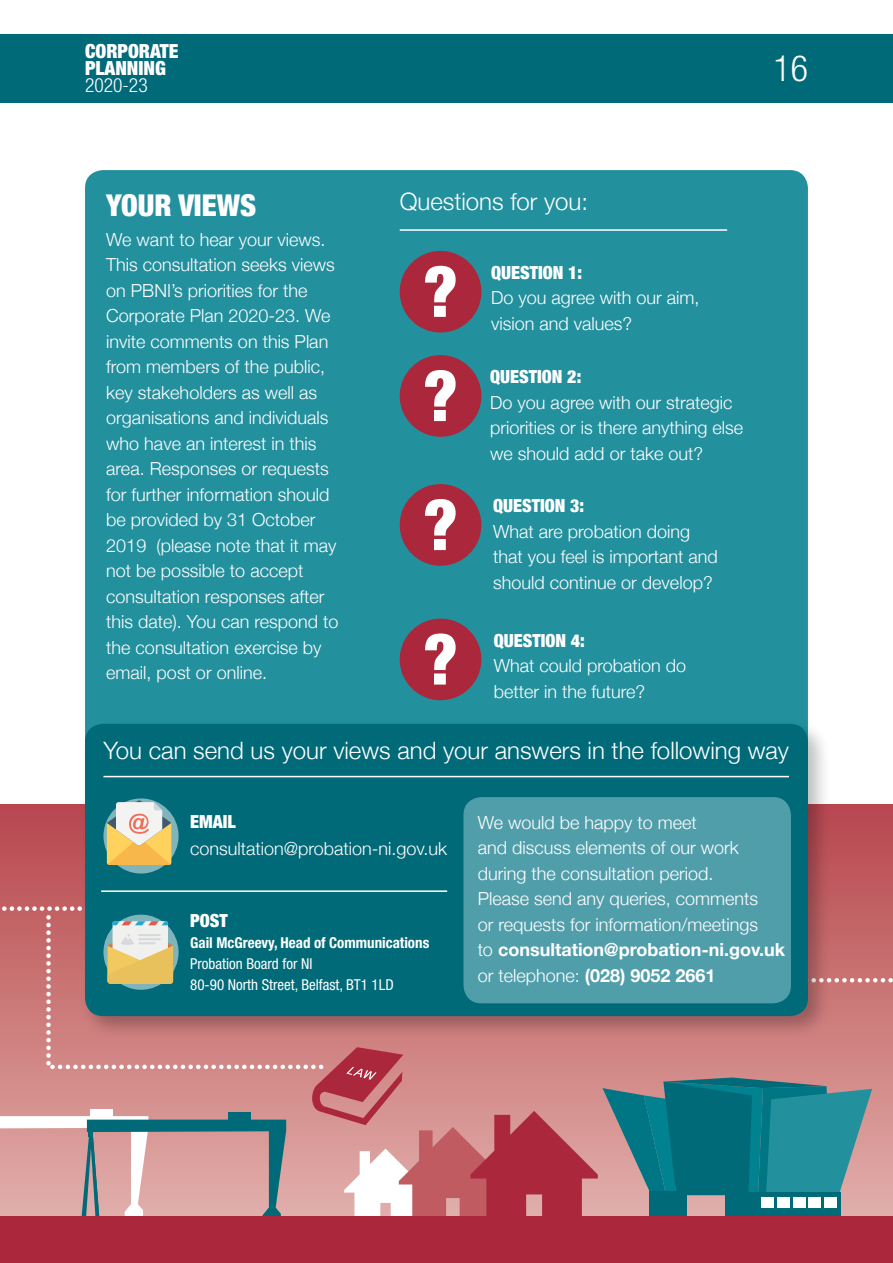
<style>
.page{position:relative;width:893px;height:1263px;background:#fff}
.page>*{position:absolute;margin:0;border:0;box-sizing:border-box;transform-origin:0 0}
.t1{font:900 condensed 70.2px "Helvetica Neue";color:#fff}
.t2{font:300 condensed 36px "Helvetica Neue LT Std";color:#fff}
.t3{font:900 condensed 30px "Helvetica Neue";color:#fff}
.t4{font:300 24px "Helvetica Neue";color:#fff}
.t5{font:900 condensed 19.5px/17.2px "Helvetica Neue LT Std";color:#fff}
.Body{font:300 18px/25.5px "Helvetica Neue";color:#fff}
.Body-2{font:900 condensed 18px "Helvetica Neue";color:#fff}
.Body-3{font:condensed 15px/21px "Helvetica Neue LT Std";color:#fff}
.s1{font-weight:300}
.s2{font-weight:900;font-stretch:condensed}
.s3{font-weight:700}
</style>
<div class="page">
<div style="left:85px;top:170px;width:723px;height:651px;background:#23909e;border-radius:18px"></div>
<svg style="left:0;top:804px;width:893px;height:412px;background:#cb7879"></svg>
<svg style="left:0;top:906px;width:80px;height:5px"></svg>
<div style="left:90px;top:1109px;width:23px;height:10px;background:#fff"></div>
<div style="left:228px;top:1112px;width:23px;height:11px;background:#006a79"></div>
<svg style="left:0;top:1116px;width:286px;height:100px;background:#bfa2a2"></svg>
<svg style="left:312px;top:1047px;width:560px;height:169px;background:#958086"></svg>
<div style="left:0;top:1216px;width:893px;height:47px;background:#ab273b"></div>
<svg style="left:44px;top:913px;width:288px;height:158px;background:#d18686"></svg>
<div style="left:400px;top:484px;width:81px;height:82px;background:#ab273b;border-radius:50%"></div>
<div style="left:400px;top:619px;width:81px;height:81px;background:#ab273b;border-radius:50%"></div>
<div style="left:400px;top:355px;width:81px;height:82px;background:#ab273b;border-radius:50%"></div>
<div style="left:400px;top:251px;width:81px;height:81px;background:#ab273b;border-radius:50%"></div>
<hr style="left:400px;top:229px;width:327px;height:2px;background:#fff">
<div style="left:80px;top:719px;width:751px;height:320px;background:#000;opacity:.25"></div>
<div style="left:85px;top:724px;width:723px;height:292px;background:#006a79;border-radius:18px"></div>
<div style="left:463px;top:797px;width:328px;height:206px;background:#519eab;border-radius:18px"></div>
<svg style="left:103px;top:915px;width:76px;height:75px"></svg>
<svg style="left:107px;top:917px;width:786px;height:67px"></svg>
<svg style="left:103px;top:798px;width:76px;height:75px"></svg>
<svg style="left:107px;top:800px;width:64px;height:65px;background:#dbc793"></svg>
<hr style="left:101px;top:890px;width:346px;height:2px;background:#fff">
<hr style="left:103px;top:776px;width:686px;height:1px;background:#fff">
<div style="left:0;top:34px;width:893px;height:68px;background:#006a79"></div>
<p class="t5" style="left:85px;top:42px;width:95px">CORPORATE<br>PLANNING<br><span class="s1">2020-23</span></p>
<p class="t2" style="left:773px;top:48px;width:36px">16</p>
<p class="t3" style="left:106px;top:181px;width:151px">YOUR VIEWS</p>
<p class="Body" style="left:106px;top:225px;width:234px">We want to hear your views.<br>This consultation seeks views on PBNI’s priorities for the<br>Corporate Plan 2020-23. We invite comments on this Plan from members of the public, key stakeholders as well as organisations and individuals who have an interest in this area. Responses or requests for further information should be provided by 31 October<br>2019 (please note that it may not be possible to accept consultation responses after this date). You can respond to the consultation exercise by email, post or online.</p>
<p class="t4" style="left:400px;top:182px;width:190px">Questions for you:</p>
<p class="t1" style="left:423px;top:234px;width:37px">?</p>
<p class="t1" style="left:423px;top:338px;width:37px">?</p>
<p class="t1" style="left:423px;top:467px;width:37px">?</p>
<p class="t1" style="left:423px;top:602px;width:37px">?</p>
<p class="Body" style="left:491px;top:258px;width:210px"><span class="s2">QUESTION 1:<br></span>Do you agree with our aim,</p>
<p class="Body" style="left:491px;top:309px;width:143px">vision and values?</p>
<p class="Body" style="left:490px;top:363px;width:254px"><span class="s2">QUESTION 2:<br></span>Do you agree with our strategic priorities or is there anything else we should add or take out?</p>
<p class="Body" style="left:493px;top:492px;width:226px"><span class="s2">QUESTION 3:<br></span>What are probation doing that you feel is important and should continue or develop?</p>
<p class="Body" style="left:494px;top:626px;width:194px"><span class="s2">QUESTION 4:<br></span>What could probation do</p>
<p class="Body" style="left:494px;top:677px;width:153px">better in the future?</p>
<p class="t4" style="left:103px;top:731px;width:687px">You can send us your views and your answers in the following way</p>
<p class="Body-2" style="left:190px;top:807px;width:47px">EMAIL</p>
<p class="Body" style="left:190px;top:834px;width:259px">consultation@probation-ni.gov.uk</p>
<p class="Body-2" style="left:190px;top:906px;width:39px">POST</p>
<p class="Body-3" style="left:190px;top:932px;width:241px"><span class="s3">Gail McGreevy, Head of Communications<br></span>Probation Board for NI<br>80-90 North Street, Belfast, BT1 1LD</p>
<p class="Body" style="left:478px;top:808px;width:309px">We would be happy to meet<br>and discuss elements of our work during the consultation period.<br>Please send any queries, comments<br>or requests for information/meetings<br>to <span class="s3">consultation@probation-ni.gov.uk </span>or telephone: <span class="s3">(028) 9052 2661</span></p>
</div>
